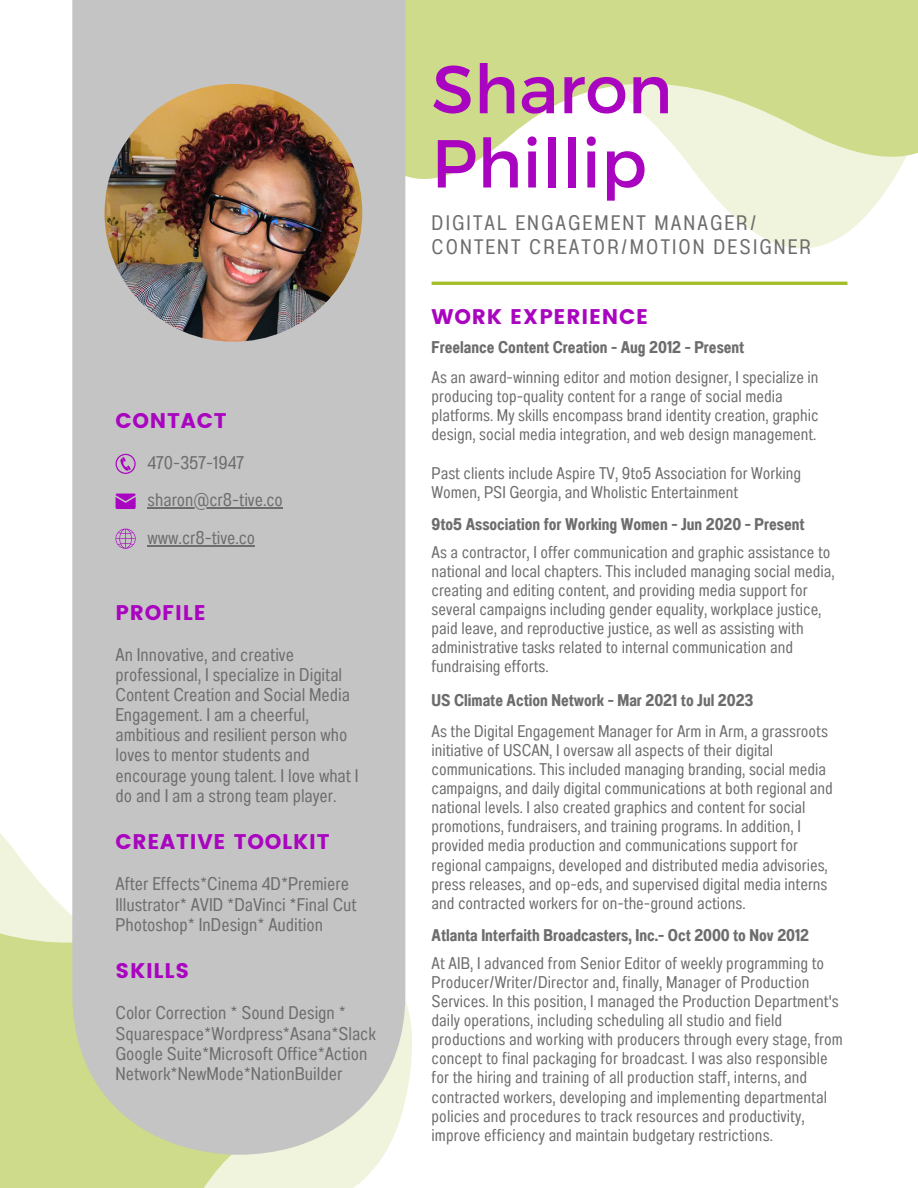
<style>
.page{position:relative;width:918px;height:1188px;background:#fff}
.page>*{position:absolute;margin:0;border:0;box-sizing:border-box;transform-origin:0 0}
.t1{font:67.8px/74.2px "Montserrat";color:#a904bf}
.t2{font:21.15px "Poppins";letter-spacing:.04em;color:#a904bf}
.t3{font:21px/24.8px "Anantason Wd 62";letter-spacing:.105em;color:#6d6d6d}
.t4{font:18.3px/20.1px "Anantason Wd 62";color:#6d6d6d}
.t5{font:16.95px/19px "Anantason Wd 62";color:#6d6d6d}
.t6{font:16.95px "Anantason Bold Wd 62";color:#6d6d6d}
</style>
<div class="page">
<svg style="left:405px;top:0;width:513px;height:249px"></svg>
<svg style="left:0;top:777px;width:412px;height:411px;fill:#cddb8a"></svg>
<div style="left:72px;top:0;width:333px;height:1154px;background:#c4c4c4"></div>
<svg style="left:116px;top:454px;width:20px;height:20px"></svg>
<svg style="left:116px;top:494px;width:20px;height:15px"></svg>
<hr style="left:148px;top:508px;width:135px;height:1px;background:#6d6d6d">
<svg style="left:116px;top:529px;width:20px;height:20px"></svg>
<hr style="left:148px;top:545px;width:107px;height:1px;background:#6d6d6d">
<img style="left:105px;top:84px;width:257px;height:258px;border-radius:50%">
<hr style="left:432px;top:282px;width:415px;height:3px;background:#a4be2a">
<p class="t2" style="left:116px;top:408px;width:113px">CONTACT</p>
<p class="t4" style="left:148px;top:453px;width:98px">470-357-1947</p>
<h2 class="t4" style="left:148px;top:490px;width:137px">sharon@cr8-tive.co</h2>
<p class="t4" style="left:148px;top:527px;width:109px">www.cr8-tive.co</p>
<p class="t2" style="left:116px;top:600px;width:92px">PROFILE</p>
<p class="t4" style="left:116px;top:644px;width:245px">An Innovative, and creative professional, I specialize in Digital<br>Content Creation and Social Media<br>Engagement. I am a cheerful, ambitious and resilient person who loves to mentor students and encourage young talent. I love what I do and I am a strong team player.</p>
<p class="t2" style="left:116px;top:829px;width:216px">CREATIVE TOOLKIT</p>
<h2 class="t4" style="left:116px;top:874px;width:243px">After Effects*Cinema 4D*Premiere<br>Illustrator* AVID *DaVinci *Final Cut<br>Photoshop* InDesign* Audition</h2>
<h1 class="t2" style="left:116px;top:959px;width:75px">SKILLS</h1>
<h3 class="t4" style="left:116px;top:1003px;width:262px">Color Correction * Sound Design *<br>Squarespace*Wordpress*Asana*Slack</h3>
<h2 class="t4" style="left:116px;top:1043px;width:253px">Google Suite*Microsoft Office*Action<br>Network*NewMode*NationBuilder</h2>
<p class="t1" style="left:432px;top:49px;width:242px">Sharon<br>Phillip</p>
<p class="t3" style="left:432px;top:210px;width:381px">DIGITAL ENGAGEMENT MANAGER/<br>CONTENT CREATOR/MOTION DESIGNER</p>
<p class="t2" style="left:432px;top:305px;width:218px">WORK EXPERIENCE</p>
<h5 class="t6" style="left:432px;top:337px;width:314px">Freelance Content Creation - Aug 2012 - Present</h5>
<p class="t5" style="left:432px;top:368px;width:389px">As an award-winning editor and motion designer, I specialize in producing top-quality content for a range of social media platforms. My skills encompass brand identity creation, graphic design, social media integration, and web design management.</p>
<p class="t5" style="left:432px;top:463px;width:371px">Past clients include Aspire TV, 9to5 Association for Working<br>Women, PSI Georgia, and Wholistic Entertainment</p>
<h2 class="t6" style="left:432px;top:515px;width:374px">9to5 Association for Working Women - Jun 2020 - Present</h2>
<p class="t5" style="left:432px;top:543px;width:404px">As a contractor, I offer communication and graphic assistance to national and local chapters. This included managing social media, creating and editing content, and providing media support for several campaigns including gender equality, workplace justice, paid leave, and reproductive justice, as well as assisting with administrative tasks related to internal communication and fundraising efforts.</p>
<h4 class="t6" style="left:432px;top:690px;width:323px">US Climate Action Network - Mar 2021 to Jul 2023</h4>
<h2 class="t5" style="left:432px;top:721px;width:403px">As the Digital Engagement Manager for Arm in Arm, a grassroots initiative of USCAN, I oversaw all aspects of their digital communications. This included managing branding, social media campaigns, and daily digital communications at both regional and national levels. I also created graphics and content for social promotions, fundraisers, and training programs. In addition, I provided media production and communications support for regional campaigns, developed and distributed media advisories, press releases, and op-eds, and supervised digital media interns and contracted workers for on-the-ground actions.</h2>
<h5 class="t6" style="left:432px;top:926px;width:379px">Atlanta Interfaith Broadcasters, Inc.- Oct 2000 to Nov 2012</h5>
<p class="t5" style="left:432px;top:954px;width:413px">At AIB, I advanced from Senior Editor of weekly programming to Producer/Writer/Director and, finally, Manager of Production Services. In this position, I managed the Production Department's daily operations, including scheduling all studio and field productions and working with producers through every stage, from concept to final packaging for broadcast. I was also responsible for the hiring and training of all production staff, interns, and contracted workers, developing and implementing departmental policies and procedures to track resources and productivity, improve efficiency and maintain budgetary restrictions.</p>
</div>
